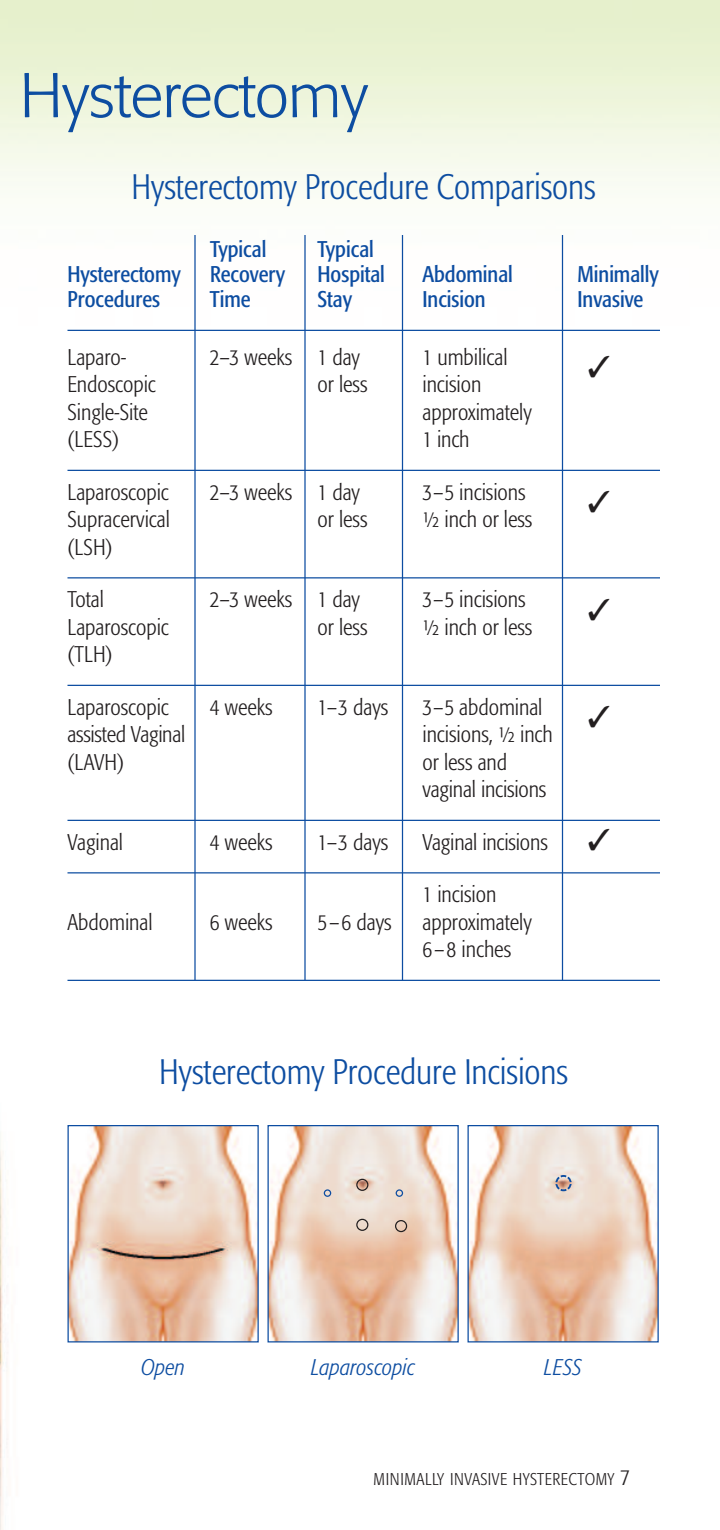
<style>
.page{position:relative;width:720px;height:1530px;background:#fff}
.page>*{position:absolute;margin:0;border:0;box-sizing:border-box;transform-origin:0 0}
.t1{font:300 62.5px "Formata";letter-spacing:-.01em;color:#0d4da1}
.t2{font:300 condensed 35px "Formata";color:#0d4da1}
.t3{font:300 condensed 22.5px/27.5px "Formata";color:#231f20}
.t4{font:condensed 22.5px "Formata";color:#0d4da1}
.t5{font:italic 300 condensed 22.5px "Formata";color:#0d4da1}
.t6{font:300 condensed 17px "Formata";letter-spacing:.03em;color:#231f20}
.s1{font-size:22.5px}
</style>
<div class="page">
<hr style="left:68px;top:330px;width:592px;height:1px;background:#0d4da1">
<hr style="left:68px;top:470px;width:592px;height:1px;background:#0d4da1">
<hr style="left:68px;top:577px;width:592px;height:1px;background:#0d4da1">
<hr style="left:68px;top:685px;width:592px;height:1px;background:#0d4da1">
<hr style="left:68px;top:820px;width:592px;height:1px;background:#0d4da1">
<hr style="left:68px;top:872px;width:592px;height:1px;background:#0d4da1">
<hr style="left:68px;top:980px;width:592px;height:1px;background:#0d4da1">
<hr style="left:194px;top:235px;width:2px;height:745px;background:#0d4da1">
<hr style="left:304px;top:235px;width:2px;height:745px;background:#0d4da1">
<hr style="left:402px;top:235px;width:1px;height:745px;background:#0d4da1">
<hr style="left:562px;top:235px;width:1px;height:745px;background:#0d4da1">
<img style="left:70px;top:1127px;width:187px;height:213px">
<div style="left:68px;top:1125px;width:191px;height:217px;border:1px solid #0d4da1"></div>
<img style="left:270px;top:1127px;width:187px;height:213px">
<div style="left:268px;top:1125px;width:191px;height:217px;border:1px solid #0d4da1"></div>
<img style="left:470px;top:1127px;width:187px;height:213px">
<div style="left:468px;top:1125px;width:191px;height:217px;border:1px solid #0d4da1"></div>
<svg style="left:554px;top:1174px;width:19px;height:18px"></svg>
<div style="left:324px;top:1189px;width:7px;height:8px;border:2px solid #0d4da1;border-radius:50%"></div>
<div style="left:396px;top:1189px;width:7px;height:8px;border:2px solid #0d4da1;border-radius:50%"></div>
<div style="left:395px;top:1220px;width:12px;height:12px;border:2px solid #231f20;border-radius:50%"></div>
<div style="left:356px;top:1219px;width:12px;height:12px;border:2px solid #231f20;border-radius:50%"></div>
<div style="left:356px;top:1179px;width:12px;height:12px;border:2px solid #231f20;border-radius:50%"></div>
<h1 class="t1" style="left:20px;top:69px;width:350px">Hysterectomy</h1>
<h2 class="t2" style="left:132px;top:173px;width:466px">Hysterectomy Procedure Comparisons</h2>
<p class="t4" style="left:210px;top:240px;width:58px">Typical</p>
<p class="t4" style="left:318px;top:240px;width:58px">Typical</p>
<p class="t4" style="left:68px;top:265px;width:115px">Hysterectomy</p>
<p class="t4" style="left:210px;top:265px;width:77px">Recovery</p>
<p class="t4" style="left:318px;top:265px;width:69px">Hospital</p>
<p class="t4" style="left:423px;top:265px;width:92px">Abdominal</p>
<p class="t4" style="left:578px;top:265px;width:83px">Minimally</p>
<p class="t4" style="left:68px;top:290px;width:94px">Procedures</p>
<p class="t4" style="left:210px;top:290px;width:42px">Time</p>
<p class="t4" style="left:318px;top:290px;width:36px">Stay</p>
<p class="t4" style="left:423px;top:290px;width:65px">Incision</p>
<p class="t4" style="left:578px;top:290px;width:67px">Invasive</p>
<p class="t3" style="left:68px;top:345px;width:60px">Laparo-</p>
<p class="t3" style="left:210px;top:345px;width:152px">2–3 weeks 1 day</p>
<p class="t3" style="left:423px;top:345px;width:87px">1 umbilical</p>
<p class="t3" style="left:68px;top:372px;width:90px">Endoscopic</p>
<p class="t3" style="left:318px;top:372px;width:52px">or less</p>
<p class="t3" style="left:423px;top:372px;width:60px">incision</p>
<p class="t3" style="left:68px;top:400px;width:82px">Single-Site</p>
<p class="t3" style="left:423px;top:400px;width:111px">approximately</p>
<p class="t3" style="left:68px;top:427px;width:53px">(LESS)</p>
<p class="t3" style="left:423px;top:427px;width:49px">1 inch</p>
<p class="t3" style="left:68px;top:480px;width:103px">Laparoscopic</p>
<p class="t3" style="left:210px;top:480px;width:152px">2–3 weeks 1 day</p>
<p class="t3" style="left:423px;top:480px;width:105px">3–5 incisions</p>
<p class="t3" style="left:68px;top:507px;width:104px">Supracervical</p>
<p class="t3" style="left:318px;top:507px;width:52px">or less</p>
<p class="t3" style="left:423px;top:507px;width:111px">½ inch or less</p>
<p class="t3" style="left:68px;top:535px;width:47px">(LSH)</p>
<p class="t3" style="left:68px;top:587px;width:38px">Total</p>
<p class="t3" style="left:210px;top:587px;width:152px">2–3 weeks 1 day</p>
<p class="t3" style="left:423px;top:587px;width:105px">3–5 incisions</p>
<p class="t3" style="left:68px;top:615px;width:103px">Laparoscopic</p>
<p class="t3" style="left:318px;top:615px;width:52px">or less</p>
<p class="t3" style="left:423px;top:615px;width:111px">½ inch or less</p>
<p class="t3" style="left:68px;top:642px;width:47px">(TLH)</p>
<p class="t3" style="left:68px;top:695px;width:103px">Laparoscopic</p>
<p class="t3" style="left:210px;top:695px;width:64px">4 weeks</p>
<p class="t3" style="left:318px;top:695px;width:72px">1–3 days</p>
<p class="t3" style="left:423px;top:695px;width:122px">3–5 abdominal</p>
<p class="t3" style="left:68px;top:722px;width:119px">assisted Vaginal</p>
<p class="t3" style="left:422px;top:722px;width:132px">incisions, ½ inch</p>
<p class="t3" style="left:67px;top:750px;width:58px">(LAVH)</p>
<p class="t3" style="left:422px;top:750px;width:125px">or less and vaginal incisions</p>
<p class="t3" style="left:68px;top:830px;width:57px">Vaginal</p>
<p class="t3" style="left:210px;top:830px;width:64px">4 weeks</p>
<p class="t3" style="left:318px;top:830px;width:72px">1–3 days</p>
<p class="t3" style="left:423px;top:830px;width:127px">Vaginal incisions</p>
<p class="t3" style="left:422px;top:882px;width:75px">1 incision</p>
<p class="t3" style="left:67px;top:910px;width:87px">Abdominal</p>
<p class="t3" style="left:210px;top:910px;width:64px">6 weeks</p>
<p class="t3" style="left:317px;top:910px;width:76px">5–6 days</p>
<p class="t3" style="left:422px;top:910px;width:111px">approximately<br>6–8 inches</p>
<h2 class="t2" style="left:159px;top:1058px;width:410px">Hysterectomy Procedure Incisions</h2>
<p class="t5" style="left:141px;top:1358px;width:46px">Open</p>
<p class="t5" style="left:311px;top:1358px;width:105px">Laparoscopic</p>
<p class="t5" style="left:544px;top:1358px;width:39px">LESS</p>
<p class="t6" style="left:373px;top:1472px;width:258px">MINIMALLY INVASIVE HYSTERECTOMY <span class="s1">7</span></p>
</div>
